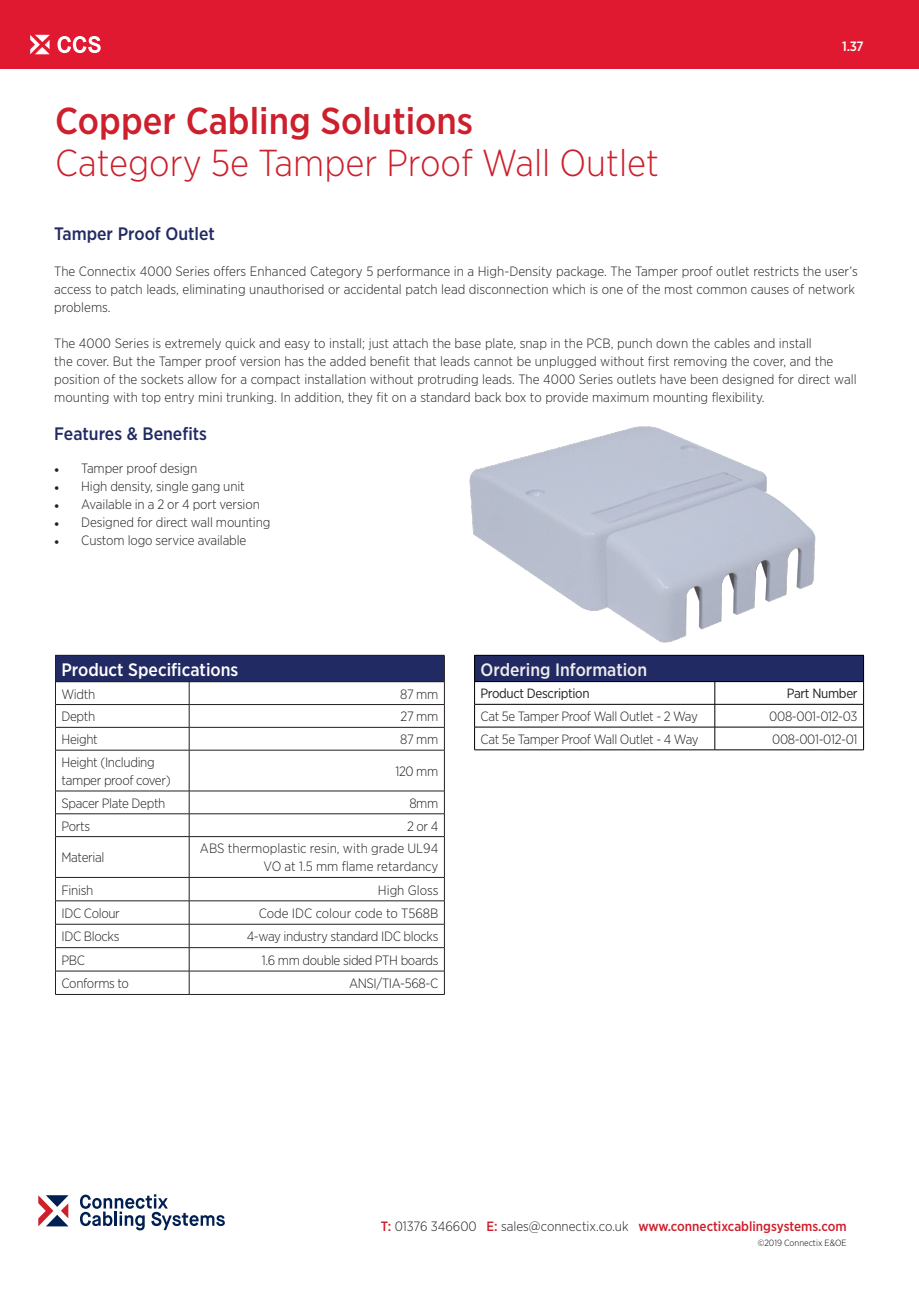
<style>
.page{position:relative;width:919px;height:1289px;background:#fff}
.page>*{position:absolute;margin:0;border:0;box-sizing:border-box;transform-origin:0 0}
.t1{font:300 37.5px "Gotham Narrow";color:#cd1f2c}
.t2{font:500 37.5px "Gotham Narrow";color:#cd1f2c}
.t3{font:500 18px "Gotham Narrow";color:#212a63}
.t4{font:500 18px "Gotham Narrow";color:#fff}
.t5{font:500 17.85px "Gotham Narrow";color:#ededec}
.t6{font:300 13.5px/18px "Gotham Narrow";color:#231f20}
.t7{font:300 13.5px/18px "Gotham Narrow";letter-spacing:-.025em;color:#231f20}
.t8{font:500 13.5px "Gotham Narrow";color:#cd1f2c}
.t9{font:13.5px "Gotham Narrow";letter-spacing:-.025em;color:#231f20}
.t10{font:500 13.5px "Gotham Narrow";color:#fff}
.t11{font:300 9px "Gotham Narrow";color:#010000}
.s1{font-family:"Minion Pro";font-weight:400}
.s2{font-weight:300;color:#231f20}
</style>
<div class="page">
<div style="left:0;top:0;width:918px;height:68px;background:#e01931"></div>
<svg style="left:30px;top:35px;width:20px;height:19px"></svg>
<svg style="left:57px;top:36px;width:44px;height:17px"></svg>
<svg style="left:38px;top:1195px;width:30px;height:31px"></svg>
<svg style="left:80px;top:1194px;width:145px;height:36px"></svg>
<div style="left:474px;top:655px;width:389px;height:26px;background:#212a63"></div>
<hr style="left:474px;top:655px;width:240px;height:1px;background:#010000">
<hr style="left:714px;top:655px;width:149px;height:1px;background:#010000">
<hr style="left:474px;top:681px;width:240px;height:1px;background:#010000">
<hr style="left:714px;top:681px;width:149px;height:1px;background:#010000">
<hr style="left:474px;top:704px;width:240px;height:1px;background:#010000">
<hr style="left:714px;top:704px;width:149px;height:1px;background:#010000">
<hr style="left:474px;top:726px;width:240px;height:1px;background:#010000">
<svg style="left:474px;top:655px;width:1px;height:94px"></svg>
<hr style="left:714px;top:726px;width:149px;height:1px;background:#010000">
<svg style="left:714px;top:681px;width:1px;height:68px"></svg>
<svg style="left:863px;top:655px;width:1px;height:94px"></svg>
<hr style="left:474px;top:749px;width:240px;height:1px;background:#010000">
<hr style="left:714px;top:749px;width:149px;height:1px;background:#010000">
<div style="left:55px;top:655px;width:389px;height:26px;background:#212a63"></div>
<hr style="left:55px;top:655px;width:134px;height:1px;background:#231f20">
<hr style="left:189px;top:655px;width:255px;height:1px;background:#231f20">
<hr style="left:55px;top:681px;width:134px;height:1px;background:#231f20">
<hr style="left:189px;top:681px;width:255px;height:1px;background:#231f20">
<hr style="left:55px;top:704px;width:134px;height:1px;background:#231f20">
<hr style="left:189px;top:704px;width:255px;height:1px;background:#231f20">
<hr style="left:55px;top:727px;width:134px;height:1px;background:#231f20">
<svg style="left:55px;top:655px;width:1px;height:95px"></svg>
<hr style="left:189px;top:727px;width:255px;height:1px;background:#231f20">
<svg style="left:189px;top:682px;width:1px;height:68px"></svg>
<svg style="left:444px;top:655px;width:1px;height:95px"></svg>
<hr style="left:55px;top:750px;width:134px;height:1px;background:#231f20">
<hr style="left:55px;top:750px;width:1px;height:40px;background:#231f20">
<hr style="left:189px;top:750px;width:255px;height:1px;background:#231f20">
<hr style="left:189px;top:750px;width:1px;height:40px;background:#231f20">
<hr style="left:444px;top:750px;width:1px;height:40px;background:#231f20">
<hr style="left:55px;top:790px;width:134px;height:1px;background:#231f20">
<hr style="left:189px;top:790px;width:255px;height:1px;background:#231f20">
<hr style="left:55px;top:813px;width:134px;height:1px;background:#231f20">
<svg style="left:55px;top:791px;width:1px;height:45px"></svg>
<hr style="left:189px;top:813px;width:255px;height:1px;background:#231f20">
<svg style="left:189px;top:791px;width:1px;height:45px"></svg>
<svg style="left:444px;top:791px;width:1px;height:45px"></svg>
<hr style="left:55px;top:836px;width:134px;height:1px;background:#231f20">
<hr style="left:55px;top:836px;width:1px;height:41px;background:#231f20">
<hr style="left:189px;top:836px;width:255px;height:1px;background:#231f20">
<hr style="left:189px;top:836px;width:1px;height:41px;background:#231f20">
<hr style="left:444px;top:836px;width:1px;height:41px;background:#231f20">
<hr style="left:55px;top:877px;width:134px;height:1px;background:#231f20">
<hr style="left:189px;top:877px;width:255px;height:1px;background:#231f20">
<hr style="left:55px;top:900px;width:134px;height:1px;background:#231f20">
<hr style="left:189px;top:900px;width:255px;height:1px;background:#231f20">
<hr style="left:55px;top:924px;width:134px;height:1px;background:#231f20">
<hr style="left:189px;top:924px;width:255px;height:1px;background:#231f20">
<hr style="left:55px;top:947px;width:134px;height:1px;background:#231f20">
<hr style="left:189px;top:947px;width:255px;height:1px;background:#231f20">
<hr style="left:55px;top:970px;width:134px;height:1px;background:#231f20">
<svg style="left:55px;top:877px;width:1px;height:117px"></svg>
<hr style="left:189px;top:970px;width:255px;height:1px;background:#231f20">
<svg style="left:189px;top:877px;width:1px;height:117px"></svg>
<svg style="left:444px;top:877px;width:1px;height:117px"></svg>
<hr style="left:55px;top:994px;width:134px;height:1px;background:#231f20">
<hr style="left:189px;top:994px;width:255px;height:1px;background:#231f20">
<img style="left:469px;top:426px;width:347px;height:217px">
<h1 class="t2" style="left:55px;top:97px;width:419px">Copper Cabling Solutions</h1>
<h1 class="t1" style="left:55px;top:140px;width:605px">Category 5e Tamper Proof Wall Outlet</h1>
<p class="t10" style="left:842px;top:37px;width:23px">1.37</p>
<h2 class="t3" style="left:54px;top:222px;width:162px">Tamper Proof Outlet</h2>
<p class="t6" style="left:54px;top:262px;width:805px">The Connectix 4000 Series offers Enhanced Category 5 performance in a High-Density package. The Tamper proof outlet restricts the user’s access to patch leads, eliminating unauthorised or accidental patch lead disconnection which is one of the most common causes of network problems.</p>
<p class="t6" style="left:54px;top:334px;width:803px">The 4000 Series is extremely quick and easy to install; just attach the base plate, snap in the PCB, punch down the cables and install<br>the cover. But the Tamper proof version has the added benefit that leads cannot be unplugged without first removing the cover, and the position of the sockets allow for a compact installation without protruding leads. The 4000 Series outlets have been designed for direct wall mounting with top entry mini trunking. In addition, they fit on a standard back box to provide maximum mounting flexibility.</p>
<h2 class="t3" style="left:54px;top:422px;width:154px">Features &amp; Benefits</h2>
<p class="t6" style="left:54px;top:459px;width:144px"><span class="s1">•</span> Tamper proof design</p>
<p class="t6" style="left:54px;top:477px;width:192px"><span class="s1">•</span> High density, single gang unit</p>
<p class="t6" style="left:54px;top:495px;width:207px"><span class="s1">•</span> Available in a 2 or 4 port version</p>
<p class="t6" style="left:54px;top:513px;width:218px"><span class="s1">•</span> Designed for direct wall mounting</p>
<p class="t6" style="left:54px;top:531px;width:194px"><span class="s1">•</span> Custom logo service available</p>
<h2 class="t4" style="left:61px;top:658px;width:178px">Product Specifications</h2>
<p class="t6" style="left:61px;top:684px;width:35px">Width</p>
<p class="t6" style="left:400px;top:684px;width:40px">87 mm</p>
<p class="t6" style="left:61px;top:707px;width:35px">Depth</p>
<p class="t6" style="left:400px;top:707px;width:39px">27 mm</p>
<p class="t6" style="left:61px;top:730px;width:38px">Height</p>
<p class="t6" style="left:400px;top:730px;width:40px">87 mm</p>
<p class="t7" style="left:61px;top:753px;width:111px">Height (Including tamper proof cover)</p>
<p class="t6" style="left:395px;top:762px;width:45px">120 mm</p>
<p class="t7" style="left:61px;top:793px;width:105px">Spacer Plate Depth</p>
<p class="t6" style="left:409px;top:793px;width:30px">8mm</p>
<p class="t6" style="left:61px;top:816px;width:30px">Ports</p>
<p class="t6" style="left:407px;top:816px;width:33px">2 or 4</p>
<p class="t7" style="left:61px;top:848px;width:44px">Material</p>
<p class="t6" style="left:200px;top:839px;width:240px;text-align:right">ABS thermoplastic resin, with grade UL94<br>VO at 1.5 mm flame retardancy</p>
<p class="t6" style="left:61px;top:880px;width:33px">Finish</p>
<p class="t6" style="left:378px;top:880px;width:62px">High Gloss</p>
<p class="t7" style="left:61px;top:903px;width:60px">IDC Colour</p>
<p class="t6" style="left:259px;top:903px;width:181px">Code IDC colour code to T568B</p>
<p class="t7" style="left:61px;top:927px;width:59px">IDC Blocks</p>
<p class="t7" style="left:247px;top:927px;width:193px">4-way industry standard IDC blocks</p>
<p class="t6" style="left:61px;top:950px;width:25px">PBC</p>
<p class="t7" style="left:262px;top:950px;width:178px">1.6 mm double sided PTH boards</p>
<p class="t7" style="left:61px;top:974px;width:69px">Conforms to</p>
<p class="t7" style="left:349px;top:974px;width:91px">ANSI/TIA-568-C</p>
<h3 class="t5" style="left:480px;top:658px;width:168px">Ordering Information</h3>
<p class="t9" style="left:480px;top:685px;width:111px">Product Description</p>
<p class="t9" style="left:786px;top:685px;width:72px">Part Number</p>
<p class="t7" style="left:480px;top:707px;width:219px">Cat 5e Tamper Proof Wall Outlet - 2 Way</p>
<p class="t7" style="left:769px;top:707px;width:90px">008-001-012-03</p>
<p class="t7" style="left:480px;top:729px;width:219px">Cat 5e Tamper Proof Wall Outlet - 4 Way</p>
<p class="t7" style="left:772px;top:729px;width:87px">008-001-012-01</p>
<p class="t8" style="left:380px;top:1217px;width:467px">T: <span class="s2">01376 346600</span> E: <span class="s2">sales@connectix.co.uk</span> www.connectixcablingsystems.com</p>
<p class="t11" style="left:757px;top:1237px;width:90px">©2019 Connectix E&amp;OE</p>
</div>
